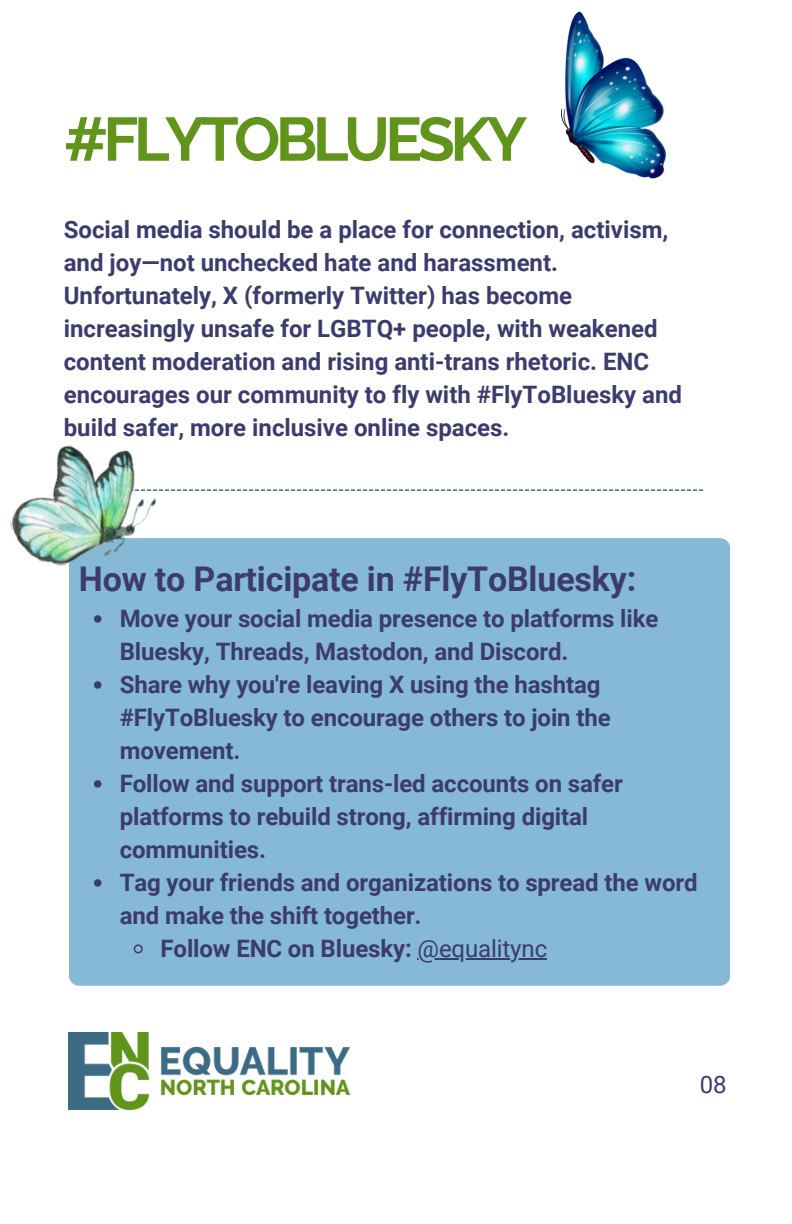
<style>
.page{position:relative;width:792px;height:1224px;background:#fff}
.page>*{position:absolute;margin:0;border:0;box-sizing:border-box;transform-origin:0 0}
.t1{font:700 61.2px "Raleway";letter-spacing:-.075em;color:#60941a}
.t2{font:700 34px "Roboto";letter-spacing:-.005em;color:#3c3b6e}
.t3{font:700 24px/33px "Roboto";letter-spacing:-.005em;color:#3c3b6e}
.t4{font:24px "Roboto";color:#3c3b6e}
.s1{font-weight:400}
</style>
<div class="page">
<div style="left:69px;top:538px;width:661px;height:448px;background:#85b9d6"></div>
<svg style="left:94px;top:615px;width:7px;height:8px"></svg>
<svg style="left:94px;top:681px;width:7px;height:8px"></svg>
<svg style="left:94px;top:780px;width:7px;height:8px"></svg>
<svg style="left:94px;top:879px;width:7px;height:8px"></svg>
<svg style="left:133px;top:943px;width:11px;height:12px"></svg>
<hr style="left:418px;top:959px;width:129px;height:1px;background:#3c3b6e">
<svg style="left:163px;top:489px;width:540px;height:2px"></svg>
<img style="left:562px;top:12px;width:104px;height:167px">
<img style="left:10px;top:445px;width:153px;height:127px">
<img style="left:69px;top:1033px;width:280px;height:76px">
<p class="t1" style="left:64px;top:103px;width:465px">#FLYTOBLUESKY</p>
<p class="t3" style="left:64px;top:214px;width:620px">Social media should be a place for connection, activism, and joy—not unchecked hate and harassment.<br>Unfortunately, X (formerly Twitter) has become increasingly unsafe for LGBTQ+ people, with weakened content moderation and rising anti-trans rhetoric. ENC encourages our community to fly with #FlyToBluesky and build safer, more inclusive online spaces.</p>
<p class="t2" style="left:79px;top:560px;width:559px">How to Participate in #FlyToBluesky:</p>
<h1 class="t3" style="left:120px;top:602px;width:540px">Move your social media presence to platforms like<br>Bluesky, Threads, Mastodon, and Discord.</h1>
<p class="t3" style="left:120px;top:668px;width:493px">Share why you're leaving X using the hashtag #FlyToBluesky to encourage others to join the movement.</p>
<p class="t3" style="left:120px;top:767px;width:505px">Follow and support trans-led accounts on safer platforms to rebuild strong, affirming digital communities.</p>
<p class="t3" style="left:120px;top:866px;width:579px">Tag your friends and organizations to spread the word and make the shift together.</p>
<h2 class="t3" style="left:161px;top:932px;width:388px">Follow ENC on Bluesky: <span class="s1">@equalitync</span></h2>
<p class="t4" style="left:700px;top:1071px;width:28px">08</p>
</div>
